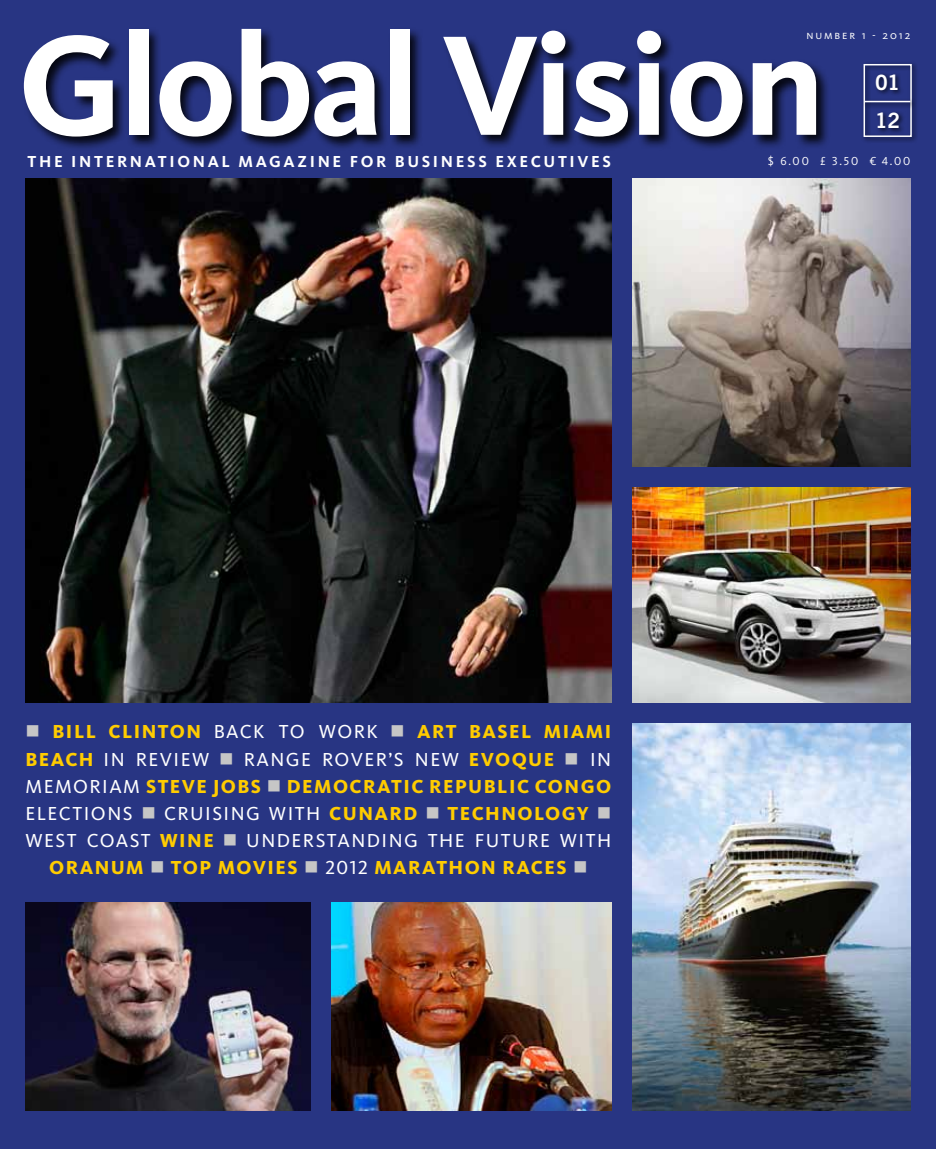
<style>
.page{position:relative;width:936px;height:1149px;background:#fff}
.page>*{position:absolute;margin:0;border:0;box-sizing:border-box;transform-origin:0 0}
.t1{font:700 147px "Kievit";letter-spacing:-.025em;color:#fff}
.t2{font:700 21px/37.5px "News Gothic BT";color:#fff}
.t3{font:19.5px "Kievit";letter-spacing:.075em;color:#fff}
.t4{font:800 19.5px "Kievit";letter-spacing:.075em;color:#fc0}
.t5{font:700 16.5px "Kievit";letter-spacing:.16em;color:#fff}
.t6{font:12px "Kievit Regular SC";letter-spacing:.16em;color:#fff}
.s1{font-family:"Kievit"}
.s2{color:#c6c6c6}
.s3{font-weight:400;color:#fff}
.s4{font-weight:800;color:#fc0}
.s5{font-family:"Kievit Book SC";font-weight:400;color:#fff}
</style>
<div class="page">
<div style="left:0;top:0;width:935px;height:1148px;background:#283583"></div>
<img style="left:26px;top:179px;width:585px;height:523px">
<img style="left:332px;top:902px;width:279px;height:208px">
<img style="left:26px;top:902px;width:284px;height:208px">
<img style="left:632px;top:723px;width:278px;height:387px">
<img style="left:632px;top:179px;width:278px;height:287px">
<img style="left:632px;top:488px;width:278px;height:214px">
<div style="left:22px;top:27px;width:808px;height:124px;background:#000;opacity:.86"></div>
<div style="left:860px;top:61px;width:58px;height:82px;background:#000;opacity:.8"></div>
<div style="left:863px;top:64px;width:48px;height:73px;border:2px solid #fff"></div>
<div style="left:862px;top:98px;width:54px;height:11px;background:#000;opacity:.8"></div>
<hr style="left:864px;top:101px;width:46px;height:1px;background:#fff">
<h1 class="t1" style="left:18px;top:-1px;width:809px">Global Vision</h1>
<p class="t6" style="left:806px;top:28px;width:106px">number <span class="s1">1 - 2012</span></p>
<p class="t2" style="left:875px;top:64px;width:26px">01<br>12</p>
<p class="t5" style="left:28px;top:152px;width:585px">THE INTERNATIONAL MAGAZINE FOR BUSINESS EXECUTIVES</p>
<p class="t6" style="left:767px;top:154px;width:144px">$ 6.00 £ 3.50 € 4.00</p>
<p class="t4" style="left:26px;top:720px;width:587px"><span class="s2">■</span> BILL CLINTON <span class="s3">BACK TO WORK</span> <span class="s2">■</span> ART BASEL MIAMI</p>
<p class="t3" style="left:26px;top:747px;width:587px"><span class="s4">BEACH</span> IN REVIEW <span class="s2">■</span> RANGE ROVER’S N EW <span class="s4">EVOQUE</span> <span class="s2">■</span> IN</p>
<p class="t4" style="left:26px;top:774px;width:587px"><span class="s3">MEMORIAM</span> STEVE JOBS <span class="s2">■</span> DEMOCRATIC REPUBLIC CONGO</p>
<p class="t3" style="left:26px;top:801px;width:587px">ELECTIONS <span class="s2">■</span> CRUISING WITH <span class="s4">CUNARD</span> <span class="s2">■</span> <span class="s4">TECHNOLOGY</span> <span class="s2">■</span></p>
<p class="t3" style="left:26px;top:828px;width:587px">WEST COAST <span class="s4">WINE</span> <span class="s2">■</span> U NDERSTANDING THE FUTURE WITH</p>
<p class="t4" style="left:49px;top:855px;width:467px">ORANUM <span class="s2">■</span> TOP MOVIES <span class="s2">■</span> <span class="s5">2012</span> MARATHON RAC</p>
<p class="t4" style="left:544px;top:855px;width:45px">ES <span class="s2">■</span></p>
</div>
